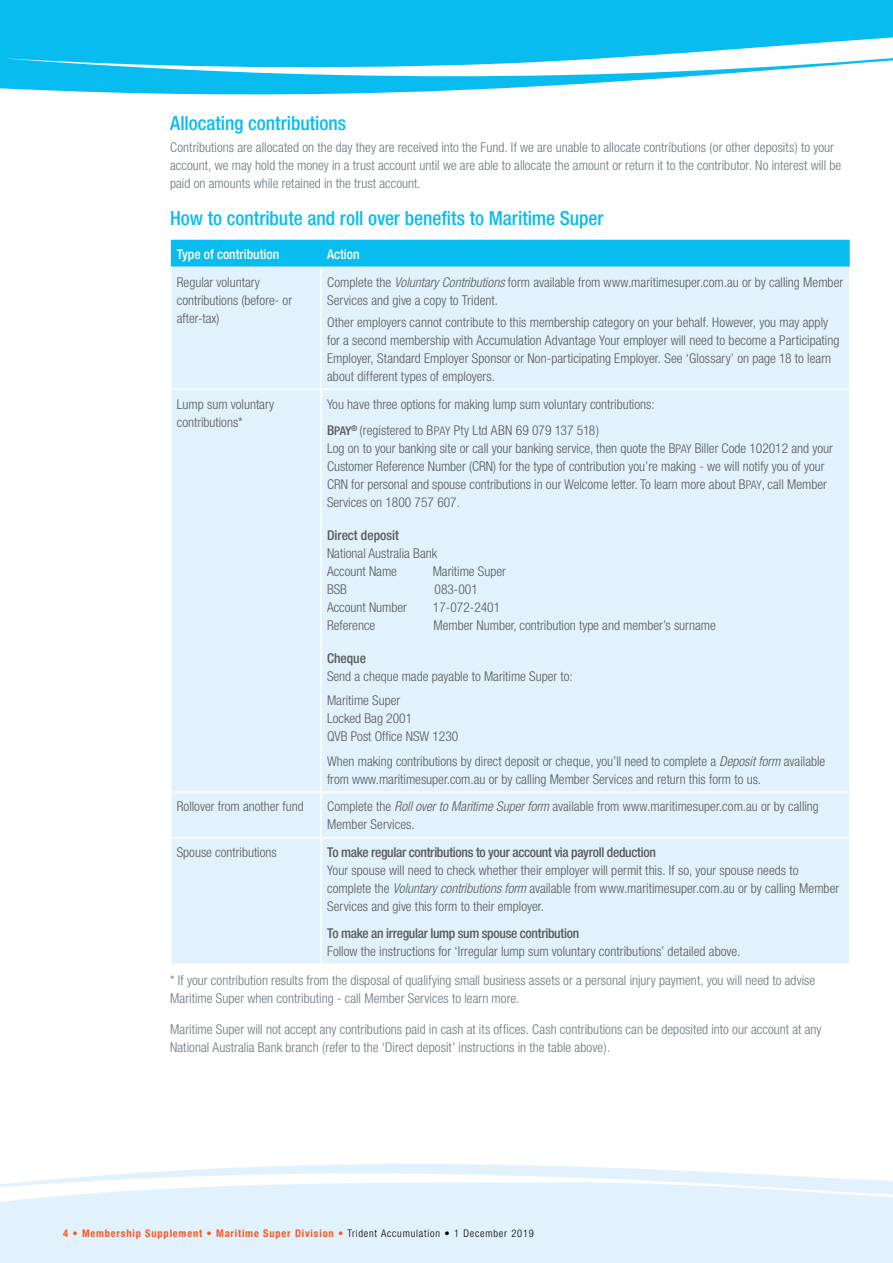
<style>
.page{position:relative;width:893px;height:1263px;background:#fff}
.page>*{position:absolute;margin:0;border:0;box-sizing:border-box;transform-origin:0 0}
.t1{font:500 condensed 19.5px "Helvetica Neue";color:#09bcef}
.t2{font:300 condensed 13.5px/18px "Helvetica Neue";color:#58595b}
.t3{font:300 condensed 13.5px/18px "Helvetica Neue";letter-spacing:.005em;color:#6a757c}
.t4{font:500 condensed 13.5px "Helvetica Neue";letter-spacing:-.02em;color:#58595b}
.t5{font:500 condensed 13.5px "Helvetica Neue";color:#fff}
.t6{font:500 condensed 13.5px "Helvetica Neue";color:#58595b}
.t7{font:700 condensed 10.5px "Helvetica Neue";letter-spacing:.075em;color:#f15a2a}
.s1{font-style:italic}
.s2{font-weight:500}
.s3{font-weight:500;font-size:12px}
.s4{font-size:12px}
.s5{font-weight:300}
.s6{font-weight:300;color:#000}
</style>
<div class="page">
<svg style="left:0;top:1164px;width:893px;height:99px;fill:#e1f2fc"></svg>
<svg style="left:0;top:0;width:893px;height:95px;fill:#09bcef"></svg>
<div style="left:171px;top:240px;width:679px;height:27px;background:#09bcef"></div>
<div style="left:172px;top:268px;width:677px;height:695px;background:#e1f2fc"></div>
<hr style="left:320px;top:390px;width:2px;height:401px;background:#fff">
<hr style="left:170px;top:389px;width:151px;height:1px;background:#fff">
<hr style="left:320px;top:268px;width:2px;height:121px;background:#fff">
<hr style="left:321px;top:389px;width:529px;height:1px;background:#fff">
<hr style="left:170px;top:791px;width:151px;height:2px;background:#fff">
<hr style="left:321px;top:791px;width:529px;height:2px;background:#fff">
<hr style="left:320px;top:793px;width:2px;height:44px;background:#fff">
<hr style="left:170px;top:837px;width:151px;height:2px;background:#fff">
<hr style="left:321px;top:837px;width:529px;height:2px;background:#fff">
<hr style="left:320px;top:839px;width:2px;height:124px;background:#fff">
<h1 class="t1" style="left:170px;top:112px;width:177px">Allocating contributions</h1>
<p class="t3" style="left:170px;top:139px;width:673px">Contributions are allocated on the day they are received into the Fund. If we are unable to allocate contributions (or other deposits) to your account, we may hold the money in a trust account until we are able to allocate the amount or return it to the contributor. No interest will be paid on amounts while retained in the trust account.</p>
<h1 class="t1" style="left:170px;top:207px;width:435px">How to contribute and roll over benefits to Maritime Super</h1>
<p class="t5" style="left:177px;top:246px;width:104px">Type of contribution</p>
<p class="t5" style="left:327px;top:246px;width:34px">Action</p>
<p class="t2" style="left:177px;top:273px;width:117px">Regular voluntary contributions (before- or after-tax)</p>
<p class="t2" style="left:327px;top:273px;width:518px">Complete the <span class="s1">Voluntary Contributions</span> form available from www.maritimesuper.com.au or by calling Member<br>Services and give a copy to Trident.</p>
<p class="t2" style="left:327px;top:313px;width:514px">Other employers cannot contribute to this membership category on your behalf. However, you may apply for a second membership with Accumulation Advantage Your employer will need to become a Participating Employer, Standard Employer Sponsor or Non-participating Employer. See ‘Glossary’ on page 18 to learn about different types of employers.</p>
<p class="t2" style="left:177px;top:395px;width:99px">Lump sum voluntary contributions*</p>
<p class="t2" style="left:327px;top:390px;width:329px;line-height:26.5px">You have three options for making lump sum voluntary contributions:<br><span class="s2">B</span><span class="s3">PAY</span><sup>®</sup> (registered to B<span class="s4">PAY</span> Pty Ltd ABN 69 079 137 518)</p>
<p class="t2" style="left:327px;top:439px;width:507px">Log on to your banking site or call your banking service, then quote the B<span class="s4">PAY</span> Biller Code 102012 and your Customer Reference Number (CRN) for the type of contribution you’re making - we will notify you of your CRN for personal and spouse contributions in our Welcome letter. To learn more about B<span class="s4">PAY</span>, call Member Services on 1800 757 607.</p>
<p class="t6" style="left:327px;top:527px;width:73px">Direct deposit</p>
<p class="t2" style="left:327px;top:544px;width:112px">National Australia Bank<br>Account Name</p>
<p class="t2" style="left:433px;top:562px;width:75px">Maritime Super</p>
<p class="t2" style="left:327px;top:580px;width:21px">BSB</p>
<p class="t2" style="left:434px;top:580px;width:45px">083-001</p>
<p class="t2" style="left:327px;top:598px;width:81px">Account Number</p>
<p class="t2" style="left:433px;top:598px;width:69px">17-072-2401</p>
<p class="t2" style="left:327px;top:616px;width:50px">Reference</p>
<p class="t2" style="left:434px;top:616px;width:284px">Member Number, contribution type and member’s surname</p>
<p class="t4" style="left:327px;top:650px;width:40px">Cheque</p>
<p class="t2" style="left:327px;top:664px;width:247px;line-height:24.5px">Send a cheque made payable to Maritime Super to:<br>Maritime Super</p>
<p class="t2" style="left:327px;top:709px;width:133px">Locked Bag 2001<br>QVB Post Office NSW 1230</p>
<p class="t2" style="left:327px;top:752px;width:500px">When making contributions by direct deposit or cheque, you’ll need to complete a <span class="s1">Deposit form</span> available from www.maritimesuper.com.au or by calling Member Services and return this form to us.</p>
<p class="t2" style="left:177px;top:797px;width:128px">Rollover from another fund</p>
<p class="t2" style="left:327px;top:797px;width:493px">Complete the <span class="s1">Roll over to Maritime Super form</span> available from www.maritimesuper.com.au or by calling<br>Member Services.</p>
<p class="t2" style="left:177px;top:843px;width:101px">Spouse contributions</p>
<p class="t4" style="left:327px;top:844px;width:330px">To make regular contributions to your account via payroll deduction</p>
<p class="t2" style="left:327px;top:861px;width:514px">Your spouse will need to check whether their employer will permit this. If so, your spouse needs to complete the <span class="s1">Voluntary contributions form</span> available from www.maritimesuper.com.au or by calling Member<br>Services and give this form to their employer.</p>
<p class="t4" style="left:327px;top:925px;width:254px">To make an irregular lump sum spouse contribution</p>
<p class="t2" style="left:327px;top:942px;width:415px">Follow the instructions for ‘Irregular lump sum voluntary contributions’ detailed above.</p>
<p class="t3" style="left:170px;top:971px;width:647px">* If your contribution results from the disposal of qualifying small business assets or a personal injury payment, you will need to advise<br>Maritime Super when contributing - call Member Services to learn more.</p>
<p class="t3" style="left:170px;top:1020px;width:653px">Maritime Super will not accept any contributions paid in cash at its offices. Cash contributions can be deposited into our account at any<br>National Australia Bank branch (refer to the ‘Direct deposit’ instructions in the table above).</p>
<p class="t7" style="left:63px;top:1227px;width:472px">4 • Membership Supplement • Maritime Super Division <span class="s5">•</span> <span class="s6">Trident Accumulation • 1 December 2019</span></p>
</div>
